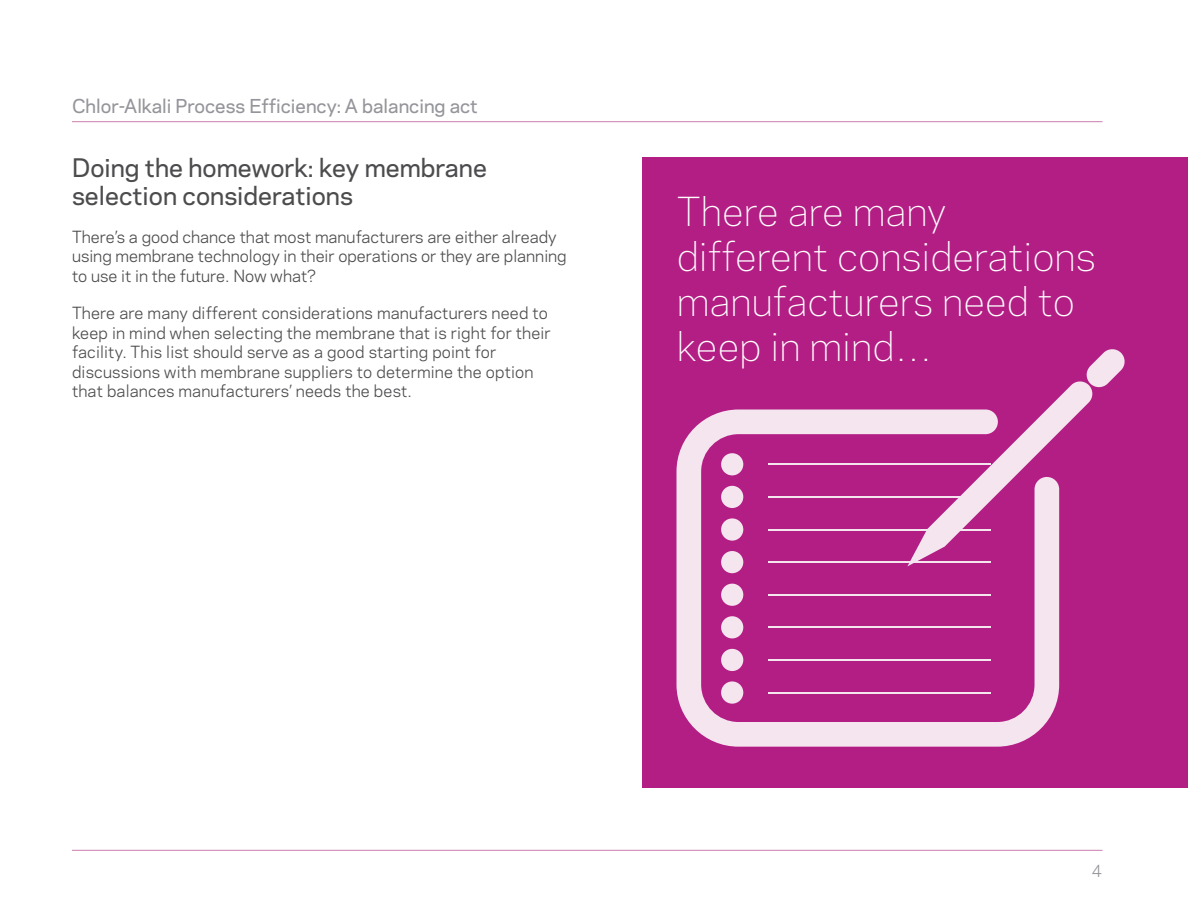
<style>
.page{position:relative;width:1188px;height:918px;background:#fff}
.page>*{position:absolute;margin:0;border:0;box-sizing:border-box;transform-origin:0 0}
.t1{font:300 37.5px/45px "Chemours Sans";color:#fff}
.t2{font:500 24px/28.5px "Chemours Sans";color:#4c4c4f}
.t3{font:500 18px "Chemours Sans";color:#94959a}
.t4{font:15.75px/19.5px "Chemours Sans";letter-spacing:.01em;color:#4c4c4f}
.t5{font:15.75px "Chemours Sans";color:#94959a}
</style>
<div class="page">
<hr style="left:72px;top:121px;width:1030px;height:1px;background:#cb7ead">
<hr style="left:72px;top:850px;width:1030px;height:1px;background:#cb7ead">
<div style="left:642px;top:158px;width:546px;height:630px;background:#b31e84"></div>
<svg style="left:677px;top:410px;width:382px;height:337px"></svg>
<svg style="left:907px;top:349px;width:218px;height:217px"></svg>
<div style="left:721px;top:453px;width:22px;height:22px;background:#f4e5ef;border-radius:50%"></div>
<div style="left:721px;top:486px;width:22px;height:22px;background:#f4e5ef;border-radius:50%"></div>
<div style="left:721px;top:518px;width:22px;height:23px;background:#f4e5ef;border-radius:50%"></div>
<div style="left:721px;top:551px;width:22px;height:22px;background:#f4e5ef;border-radius:50%"></div>
<div style="left:721px;top:584px;width:22px;height:22px;background:#f4e5ef;border-radius:50%"></div>
<div style="left:721px;top:616px;width:22px;height:22px;background:#f4e5ef;border-radius:50%"></div>
<div style="left:721px;top:649px;width:22px;height:22px;background:#f4e5ef;border-radius:50%"></div>
<div style="left:721px;top:681px;width:22px;height:23px;background:#f4e5ef;border-radius:50%"></div>
<p class="t3" style="left:72px;top:93px;width:407px">Chlor-Alkali Process Efficiency: A balancing act</p>
<h2 class="t2" style="left:72px;top:152px;width:416px">Doing the homework: key membrane selection considerations</h2>
<p class="t4" style="left:72px;top:226px;width:496px">There’s a good chance that most manufacturers are either already using membrane technology in their operations or they are planning to use it in the future. Now what?</p>
<p class="t4" style="left:72px;top:303px;width:480px">There are many different considerations manufacturers need to keep in mind when selecting the membrane that is right for their facility. This list should serve as a good starting point for discussions with membrane suppliers to determine the option that balances manufacturers’ needs the best.</p>
<h1 class="t1" style="left:677px;top:187px;width:421px">There are many different considerations manufacturers need to keep in mind…</h1>
<p class="t5" style="left:1091px;top:859px;width:13px">4</p>
</div>
